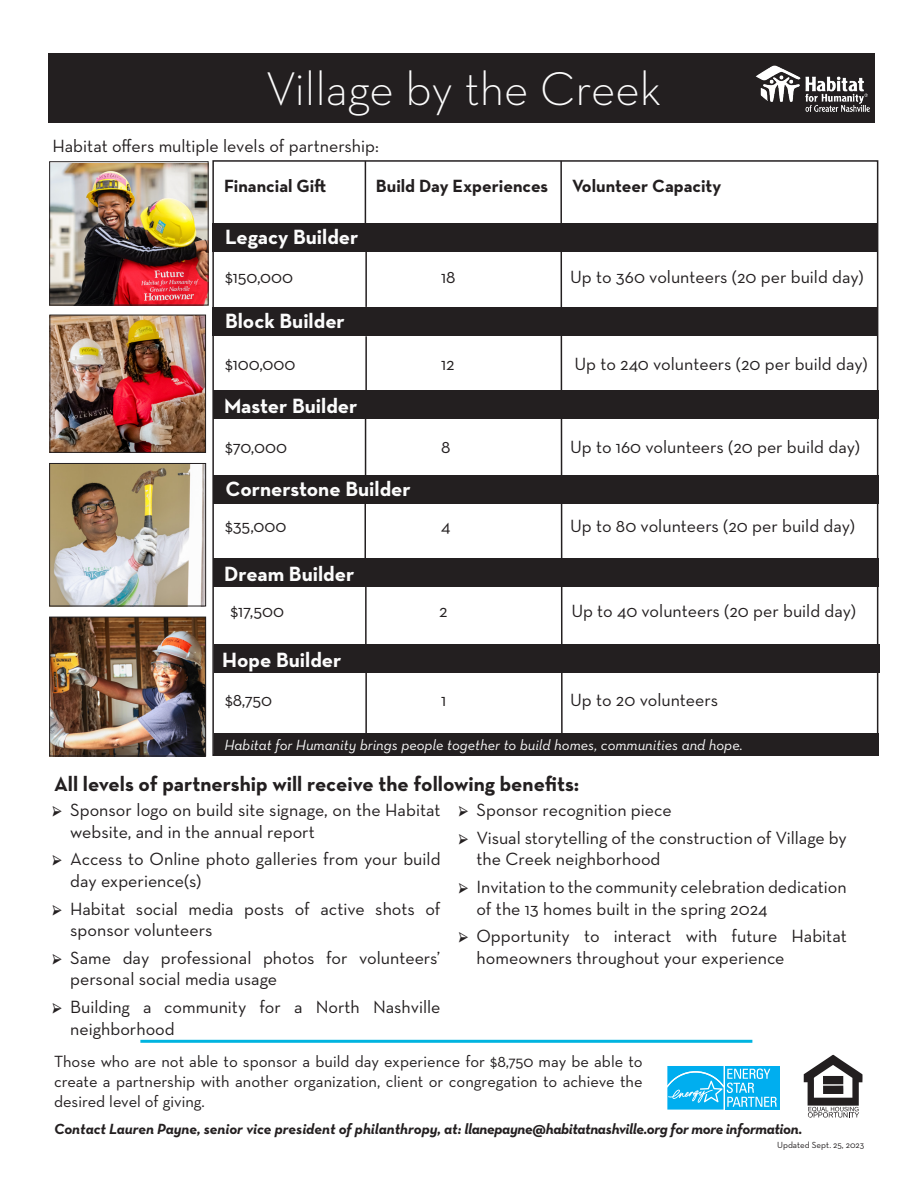
<style>
.page{position:relative;width:918px;height:1188px;background:#fff}
.page>*{position:absolute;margin:0;border:0;box-sizing:border-box;transform-origin:0 0}
.t1{font:300 48px "Neutraface Text";color:#fcfcfc}
.t2{font:700 21px "Neutraface Text";color:#fcfcfc}
.t3{font:700 21px "Neutraface Text";color:#231f20}
.t4{font:18px/21.6px "Neutraface Text";color:#231f20}
.t5{font:700 18px "Neutraface Text";color:#231f20}
.t6{font:16.5px/19.8px "Neutraface Text";color:#231f20;text-align:justify}
.t7{font:italic 700 15px "Neutraface Text";letter-spacing:-.01em;color:#231f20}
.t8{font:italic 15px "Neutraface Text";color:#fcfcfc}
.t9{font:9px "Neutraface Text";color:#231f20}
.s1{font-family:"Minion Pro"}
</style>
<div class="page">
<svg style="left:804px;top:1055px;width:58px;height:63px"></svg>
<svg style="left:667px;top:1066px;width:113px;height:44px;background:#2ebcf1"></svg>
<img style="left:51px;top:164px;width:156px;height:139px">
<div style="left:49px;top:161px;width:160px;height:144px;border:1px solid #231f20"></div>
<img style="left:51px;top:317px;width:153px;height:134px">
<div style="left:49px;top:315px;width:157px;height:138px;border:1px solid #231f20"></div>
<img style="left:51px;top:465px;width:153px;height:139px">
<div style="left:49px;top:463px;width:157px;height:143px;border:1px solid #231f20"></div>
<img style="left:51px;top:619px;width:153px;height:135px">
<div style="left:49px;top:617px;width:157px;height:139px;border:1px solid #231f20"></div>
<svg style="left:560px;top:160px;width:3px;height:574px"></svg>
<div style="left:214px;top:644px;width:665px;height:29px;background:#231f20"></div>
<div style="left:213px;top:558px;width:665px;height:29px;background:#231f20"></div>
<div style="left:213px;top:475px;width:665px;height:29px;background:#231f20"></div>
<div style="left:213px;top:390px;width:665px;height:29px;background:#231f20"></div>
<div style="left:212px;top:307px;width:666px;height:29px;background:#231f20"></div>
<div style="left:213px;top:223px;width:665px;height:29px;background:#231f20"></div>
<hr style="left:365px;top:161px;width:1px;height:64px;background:#231f20">
<hr style="left:365px;top:248px;width:2px;height:59px;background:#231f20">
<hr style="left:365px;top:336px;width:2px;height:55px;background:#231f20">
<hr style="left:365px;top:418px;width:1px;height:60px;background:#231f20">
<hr style="left:364px;top:503px;width:2px;height:59px;background:#231f20">
<hr style="left:365px;top:586px;width:2px;height:70px;background:#231f20">
<div style="left:214px;top:734px;width:664px;height:22px;background:#231f20"></div>
<hr style="left:365px;top:670px;width:2px;height:71px;background:#231f20">
<div style="left:48px;top:54px;width:827px;height:69px;background:#231f20"></div>
<img style="left:756px;top:66px;width:114px;height:45px">
<hr style="left:140px;top:1040px;width:612px;height:3px;background:#00b4e0">
<p class="t1" style="left:266px;top:58px;width:397px">Village by the Creek</p>
<p class="t4" style="left:52px;top:135px;width:328px">Habitat offers multiple levels of partnership:</p>
<p class="t5" style="left:224px;top:174px;width:104px">Financial Gift</p>
<p class="t5" style="left:376px;top:174px;width:174px">Build Day Experiences</p>
<p class="t5" style="left:572px;top:174px;width:151px">Volunteer Capacity</p>
<p class="t2" style="left:225px;top:224px;width:135px">Legacy Builder</p>
<p class="t4" style="left:225px;top:266px;width:70px">$150,000</p>
<p class="t4" style="left:441px;top:266px;width:16px">18</p>
<p class="t4" style="left:570px;top:266px;width:295px">Up to 360 volunteers (20 per build day)</p>
<p class="t2" style="left:225px;top:308px;width:121px">Block Builder</p>
<p class="t4" style="left:225px;top:352px;width:72px">$100,000</p>
<p class="t4" style="left:441px;top:352px;width:15px">12</p>
<p class="t4" style="left:575px;top:352px;width:295px">Up to 240 volunteers (20 per build day)</p>
<p class="t2" style="left:224px;top:392px;width:135px">Master Builder</p>
<p class="t4" style="left:225px;top:436px;width:64px">$70,000</p>
<p class="t4" style="left:441px;top:436px;width:11px">8</p>
<p class="t4" style="left:570px;top:436px;width:291px">Up to 160 volunteers (20 per build day)</p>
<p class="t2" style="left:226px;top:476px;width:187px">Cornerstone Builder</p>
<p class="t4" style="left:225px;top:514px;width:63px">$35,000</p>
<p class="t4" style="left:441px;top:514px;width:11px">4</p>
<p class="t4" style="left:570px;top:514px;width:286px">Up to 80 volunteers (20 per build day)</p>
<p class="t2" style="left:224px;top:561px;width:132px">Dream Builder</p>
<p class="t4" style="left:230px;top:600px;width:55px">$17,500</p>
<p class="t4" style="left:439px;top:600px;width:10px">2</p>
<p class="t4" style="left:571px;top:600px;width:286px">Up to 40 volunteers (20 per build day)</p>
<p class="t2" style="left:222px;top:647px;width:121px">Hope Builder</p>
<p class="t4" style="left:225px;top:689px;width:49px">$8,750</p>
<p class="t4" style="left:441px;top:689px;width:7px">1</p>
<p class="t4" style="left:570px;top:689px;width:149px">Up to 20 volunteers</p>
<p class="t8" style="left:224px;top:736px;width:520px">Habitat for Humanity brings people together to build homes, communities and hope.</p>
<p class="t3" style="left:54px;top:770px;width:527px">All levels of partnership will receive the following benefits:</p>
<p class="t4" style="left:70px;top:799px;width:372px;text-indent:-18px"><span class="s1">➢</span> Sponsor logo on build site signage, on the Habitat website, and in the annual report</p>
<p class="t4" style="left:70px;top:848px;width:372px;text-indent:-18px"><span class="s1">➢</span> Access to Online photo galleries from your build day experience(s)</p>
<p class="t4" style="left:70px;top:897px;width:372px;text-indent:-18px"><span class="s1">➢</span> Habitat social media posts of active shots of sponsor volunteers</p>
<p class="t4" style="left:70px;top:947px;width:372px;text-indent:-18px"><span class="s1">➢</span> Same day professional photos for volunteers’ personal social media usage</p>
<p class="t4" style="left:70px;top:996px;width:372px;text-indent:-18px"><span class="s1">➢</span> Building a community for a North Nashville neighborhood</p>
<p class="t4" style="left:459px;top:799px;width:215px"><span class="s1">➢</span> Sponsor recognition piece</p>
<p class="t4" style="left:477px;top:827px;width:372px;text-indent:-18px"><span class="s1">➢</span> Visual storytelling of the construction of Village by the Creek neighborhood</p>
<p class="t4" style="left:477px;top:876px;width:372px;text-indent:-18px"><span class="s1">➢</span> Invitation to the community celebration dedication of the 13 homes built in the spring 2024</p>
<p class="t4" style="left:477px;top:925px;width:372px;text-indent:-18px"><span class="s1">➢</span> Opportunity to interact with future Habitat homeowners throughout your experience</p>
<p class="t6" style="left:54px;top:1051px;width:590px">Those who are not able to sponsor a build day experience for $8,750 may be able to create a partnership with another organization, client or congregation to achieve the desired level of giving.</p>
<p class="t7" style="left:54px;top:1119px;width:750px">Contact Lauren Payne, senior vice president of philanthropy, at: llanepayne@habitatnashville.org for more information.</p>
<p class="t9" style="left:777px;top:1140px;width:89px">Updated Sept. 25, 2023</p>
</div>
